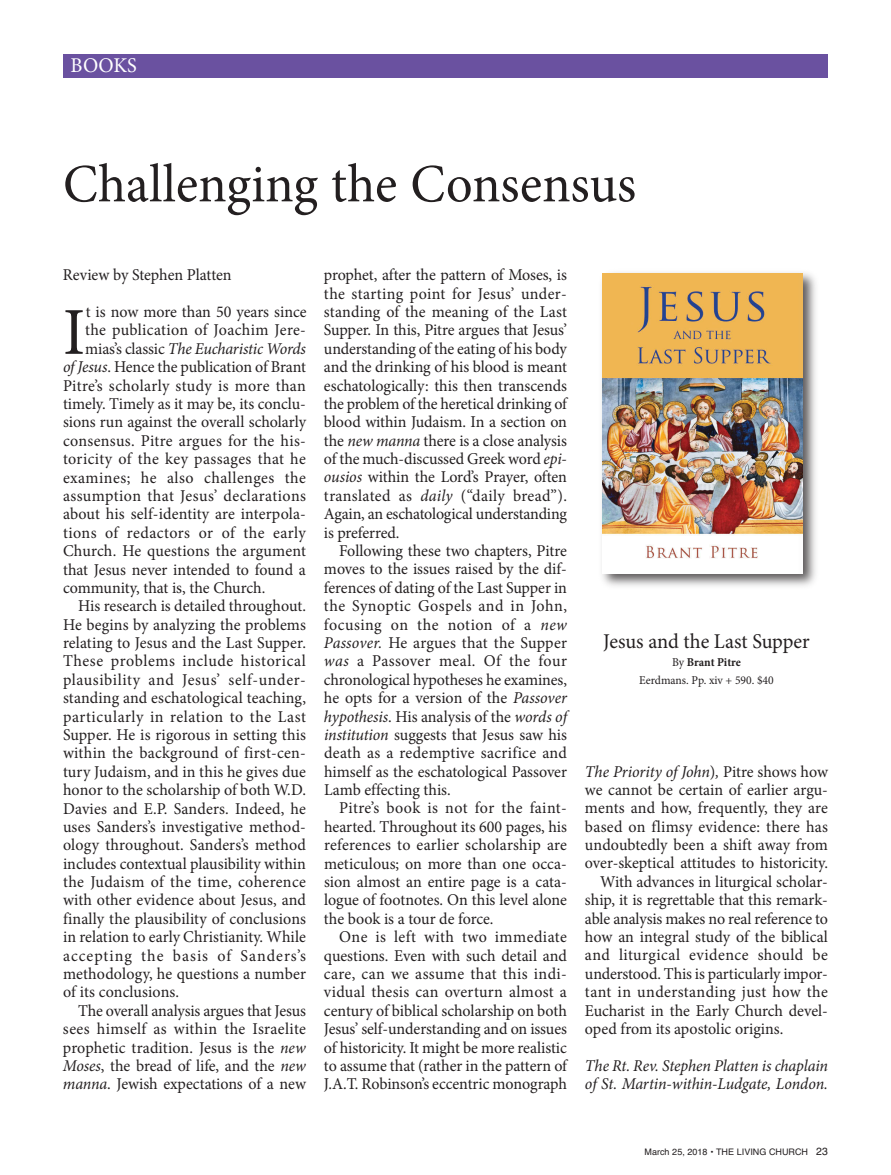
<style>
.page{position:relative;width:891px;height:1175px;background:#fff}
.page>*{position:absolute;margin:0;border:0;box-sizing:border-box;transform-origin:0 0}
.t1{font:67.05px "Minion Pro";color:#231f20}
.t2{font:54px "Minion Pro";color:#231f20}
.t3{font:21px "Minion Pro";letter-spacing:-.005em;color:#231f20}
.t4{font:21px "Minion Pro";letter-spacing:.005em;color:#fff}
.t5{font:16.5px/18.5px "Minion Pro";letter-spacing:.005em;color:#231f20;text-align:justify}
.t6{font:italic 16.5px/18.5px "Minion Pro";letter-spacing:-.01em;color:#231f20}
.t7{font:16.5px "Minion Pro";letter-spacing:.025em;color:#231f20}
.t8{font:16.5px "Minion Pro";letter-spacing:.035em;color:#231f20}
.t9{font:16.5px "Minion Pro";letter-spacing:.03em;color:#231f20}
.t10{font:16.5px "Minion Pro";letter-spacing:.06em;color:#231f20}
.t11{font:12px/18.3px "Minion Pro";color:#231f20;text-align:center}
.t12{font:9px "Helvetica";color:#231f20}
.s1{font-style:normal}
.s2{font-style:italic}
.s3{font-weight:700}
.s4{font-size:10.5px}
</style>
<div class="page">
<div style="left:63px;top:54px;width:765px;height:23px;background:#6a51a0"></div>
<img style="left:602px;top:272px;width:214px;height:314px">
<img style="left:603px;top:273px;width:200px;height:301px">
<p class="t4" style="left:71px;top:57px;width:68px">BOOKS</p>
<h2 class="t2" style="left:63px;top:163px;width:575px">Challenging the Consensus</h2>
<p class="t5" style="left:63px;top:267px;width:170px">Review by Stephen Platten</p>
<h1 class="t1" style="left:63px;top:307px;width:24px">I</h1>
<p class="t5" style="left:86px;top:304px;width:222px">t is now more than 50 years since</p>
<p class="t5" style="left:85px;top:322px;width:222px">the publication of Joachim Jere-</p>
<p class="t6" style="left:85px;top:341px;width:222px"><span class="s1">mias’s classic</span> The Eucharistic Words</p>
<p class="t5" style="left:63px;top:359px;width:244px"><span class="s2">of Jesus</span>. Hence the publication of Brant</p>
<p class="t5" style="left:63px;top:377px;width:245px">Pitre’s scholarly study is more than</p>
<p class="t5" style="left:63px;top:396px;width:245px">timely. Timely as it may be, its conclu-</p>
<p class="t5" style="left:63px;top:414px;width:245px">sions run against the overall scholarly</p>
<p class="t5" style="left:63px;top:433px;width:244px">consensus. Pitre argues for the his-</p>
<p class="t7" style="left:63px;top:452px;width:245px">toricity of the key passages that he</p>
<p class="t9" style="left:63px;top:471px;width:245px">examines; he also challenges the</p>
<p class="t7" style="left:63px;top:489px;width:244px">assumption that Jesus’ declarations</p>
<p class="t5" style="left:63px;top:506px;width:244px">about his self-identity are interpola-</p>
<p class="t7" style="left:63px;top:526px;width:245px">tions of redactors or of the early</p>
<p class="t5" style="left:63px;top:543px;width:244px">Church. He questions the argument</p>
<p class="t5" style="left:63px;top:561px;width:244px">that Jesus never intended to found a</p>
<p class="t5" style="left:63px;top:580px;width:204px">community, that is, the Church.</p>
<p class="t5" style="left:78px;top:598px;width:229px">His research is detailed throughout.</p>
<p class="t5" style="left:63px;top:616px;width:244px">He begins by analyzing the problems</p>
<p class="t5" style="left:63px;top:635px;width:245px">relating to Jesus and the Last Supper.</p>
<p class="t8" style="left:63px;top:655px;width:245px">These problems include historical</p>
<p class="t8" style="left:63px;top:673px;width:245px">plausibility and Jesus’ self-under-</p>
<p class="t5" style="left:63px;top:690px;width:244px">standing and eschatological teaching,</p>
<p class="t8" style="left:63px;top:710px;width:244px">particularly in relation to the Last</p>
<p class="t5" style="left:63px;top:727px;width:245px">Supper. He is rigorous in setting this</p>
<p class="t5" style="left:63px;top:745px;width:244px">within the background of first-cen-</p>
<p class="t5" style="left:63px;top:763px;width:244px">tury Judaism, and in this he gives due</p>
<p class="t5" style="left:63px;top:782px;width:245px">honor to the scholarship of both W.D.</p>
<p class="t5" style="left:63px;top:800px;width:245px">Davies and E.P. Sanders. Indeed, he</p>
<p class="t5" style="left:63px;top:819px;width:245px">uses Sanders’s investigative method-</p>
<p class="t5" style="left:63px;top:837px;width:244px">ology throughout. Sanders’s method</p>
<p class="t5" style="left:63px;top:855px;width:245px">includes contextual plausibility within</p>
<p class="t5" style="left:63px;top:874px;width:245px">the Judaism of the time, coherence</p>
<p class="t5" style="left:63px;top:892px;width:244px">with other evidence about Jesus, and</p>
<p class="t5" style="left:63px;top:910px;width:244px">finally the plausibility of conclusions</p>
<p class="t5" style="left:63px;top:929px;width:244px">in relation to early Christianity. While</p>
<p class="t10" style="left:63px;top:949px;width:245px">accepting the basis of Sanders’s</p>
<p class="t5" style="left:63px;top:966px;width:245px">methodology, he questions a number</p>
<p class="t5" style="left:63px;top:984px;width:118px">of its conclusions.</p>
<p class="t5" style="left:78px;top:1002px;width:229px">The overall analysis argues that Jesus</p>
<p class="t7" style="left:63px;top:1022px;width:244px">sees himself as within the Israelite</p>
<p class="t5" style="left:63px;top:1039px;width:245px">prophetic tradition. Jesus is the <span class="s2">new</span></p>
<p class="t5" style="left:63px;top:1058px;width:244px"><span class="s2">Moses</span>, the bread of life, and the <span class="s2">new</span></p>
<p class="t5" style="left:63px;top:1076px;width:245px"><span class="s2">manna</span>. Jewish expectations of a new</p>
<p class="t5" style="left:324px;top:267px;width:245px">prophet, after the pattern of Moses, is the starting point for Jesus’ under&shy;standing of the meaning of the Last Supper. In this, Pitre argues that Jesus’ understanding of the eating of his body and the drinking of his blood is meant eschatologically: this then transcends the problem of the heretical drinking of blood within Judaism. In a section on the <span class="s2">new manna</span> there is a close analysis of the much-discussed Greek word <span class="s2">epi&shy;ousios</span> within the Lord’s Prayer, often translated as <span class="s2">daily</span> (“daily bread”).<br>Again, an eschatological understanding is preferred.</p>
<p class="t5" style="left:324px;top:543px;width:245px;text-indent:15px">Following these two chapters, Pitre moves to the issues raised by the dif&shy;ferences of dating of the Last Supper in the Synoptic Gospels and in John, focusing on the notion of a <span class="s2">new Passover.</span> He argues that the Supper <span class="s2">was</span> a Passover meal. Of the four chronological hypotheses he examines, he opts for a version of the <span class="s2">Passover hypothesis</span>. His analysis of the <span class="s2">words of institution</span> suggests that Jesus saw his death as a redemptive sacrifice and himself as the eschatological Passover Lamb effecting this.</p>
<p class="t5" style="left:324px;top:800px;width:245px;text-indent:15px">Pitre’s book is not for the faint&shy;hearted. Throughout its 600 pages, his references to earlier scholarship are meticulous; on more than one occa&shy;sion almost an entire page is a cata&shy;logue of footnotes. On this level alone the book is a tour de force.</p>
<p class="t5" style="left:324px;top:929px;width:245px;text-indent:15px">One is left with two immediate questions. Even with such detail and care, can we assume that this indi&shy;vidual thesis can overturn almost a century of biblical scholarship on both Jesus’ self-understanding and on issues of historicity. It might be more realistic to assume that (rather in the pattern of J.A.T. Robinson’s eccentric monograph</p>
<p class="t3" style="left:603px;top:633px;width:208px">Jesus and the Last Supper</p>
<p class="t11" style="left:639px;top:654px;width:136px">By <span class="s3">Brant Pitre<br></span>Eerdmans. Pp. xiv + 590. $40</p>
<p class="t6" style="left:585px;top:763px;width:245px">The Priority of John<span class="s1">)</span>, <span class="s1">Pitre shows how</span></p>
<p class="t5" style="left:585px;top:782px;width:245px">we cannot be certain of earlier argu-</p>
<p class="t5" style="left:585px;top:800px;width:245px">ments and how, frequently, they are</p>
<p class="t5" style="left:585px;top:818px;width:244px">based on flimsy evidence: there has</p>
<p class="t5" style="left:585px;top:837px;width:244px">undoubtedly been a shift away from</p>
<p class="t5" style="left:585px;top:855px;width:245px">over-skeptical attitudes to historicity.</p>
<p class="t5" style="left:600px;top:873px;width:229px">With advances in liturgical scholar-</p>
<p class="t5" style="left:585px;top:892px;width:245px">ship, it is regrettable that this remark-</p>
<p class="t5" style="left:585px;top:910px;width:244px">able analysis makes no real reference to</p>
<p class="t5" style="left:585px;top:929px;width:244px">how an integral study of the biblical</p>
<p class="t9" style="left:585px;top:948px;width:245px">and liturgical evidence should be</p>
<p class="t5" style="left:585px;top:965px;width:245px">understood. This is particularly impor-</p>
<p class="t5" style="left:585px;top:984px;width:245px">tant in understanding just how the</p>
<p class="t5" style="left:585px;top:1002px;width:245px">Eucharist in the Early Church devel-</p>
<p class="t5" style="left:585px;top:1021px;width:200px">oped from its apostolic origins.</p>
<p class="t6" style="left:585px;top:1057px;width:245px">The Rt. Rev. Stephen Platten is chaplain of St. Martin-within-Ludgate, London.</p>
<p class="t12" style="left:645px;top:1147px;width:185px">March 25, 2018 • THe LIVInG CHURCH <span class="s4">23</span></p>
</div>
